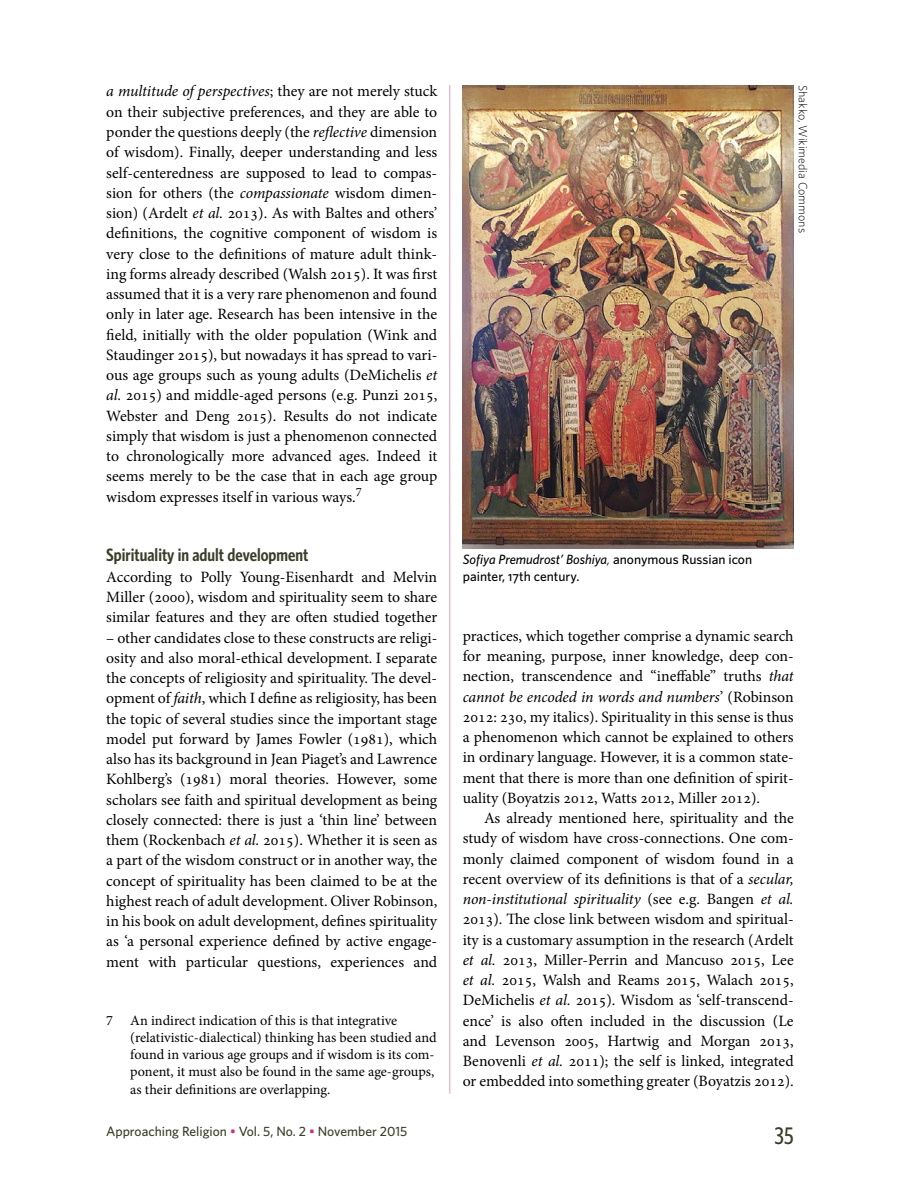
<style>
.page{position:relative;width:900px;height:1200px;background:#fff}
.page>*{position:absolute;margin:0;border:0;box-sizing:border-box;transform-origin:0 0}
.t1{font:500 24px "Whitney Condensed";color:#393e29}
.t2{font:600 18px "Whitney Condensed";color:#393e29}
.t3{font:15.75px/20.2px "Minion Pro";color:#000;text-align:justify}
.t4{font:14.25px/17.2px "Minion Pro";color:#000}
.t5{font:500 13.5px/16.5px "Whitney";color:#000}
.t6{font:500 13.5px "Whitney";color:#393e29}
.t7{font:300 12px "Whitney";color:#000}
.s1{font-style:italic}
.s2{color:#c23272}
.s3{font-weight:400;font-style:italic}
.s4{font-family:"Whitney Medium SC";font-weight:400}
</style>
<div class="page">
<hr style="left:450px;top:85px;width:1px;height:1009px;background:#e69cba">
<img style="left:463px;top:85px;width:331px;height:463px">
<p class="t3" style="left:106px;top:81px;width:332px"><span class="s1">a multitude of perspectives</span>; they are not merely stuck on their subjective preferences, and they are able to ponder the questions deeply (the <span class="s1">reflective</span> dimension of wisdom). Finally, deeper understanding and less self-centeredness are supposed to lead to compas&shy;sion for others (the <span class="s1">compassionate</span> wisdom dimen&shy;sion) (Ardelt <span class="s1">et al.</span> 2013). As with Baltes and others’ definitions, the cognitive component of wisdom is very close to the definitions of mature adult think&shy;ing forms already described (Walsh 2015). It was first assumed that it is a very rare phenomenon and found only in later age. Research has been intensive in the field, initially with the older population (Wink and Staudinger 2015), but nowadays it has spread to vari&shy;ous age groups such as young adults (DeMichelis <span class="s1">et al.</span> 2015) and middle-aged persons (e.g. Punzi 2015, Webster and Deng 2015). Results do not indicate simply that wisdom is just a phenomenon connected to chronologically more advanced ages. Indeed it seems merely to be the case that in each age group wisdom expresses itself in various ways.<sup>7</sup></p>
<p class="t2" style="left:106px;top:544px;width:204px">Spirituality in adult development</p>
<p class="t3" style="left:106px;top:567px;width:332px">According to Polly Young-Eisenhardt and Melvin Miller (2000), wisdom and spirituality seem to share similar features and they are often studied together</p>
<p class="t3" style="left:106px;top:627px;width:332px">– other candidates close to these constructs are religi&shy;osity and also moral-ethical development. I separate the concepts of religiosity and spirituality. The devel&shy;opment of <span class="s1">faith</span>, which I define as religiosity, has been the topic of several studies since the important stage model put forward by James Fowler (1981), which also has its background in Jean Piaget’s and Lawrence Kohlberg’s (1981) moral theories. However, some scholars see faith and spiritual development as being closely connected: there is just a ‘thin line’ between them (Rockenbach <span class="s1">et al.</span> 2015). Whether it is seen as a part of the wisdom construct or in another way, the concept of spirituality has been claimed to be at the highest reach of adult development. Oliver Robinson, in his book on adult development, defines spirituality as ‘a personal experience defined by active engage&shy;ment with particular questions, experiences and</p>
<p class="t4" style="left:130px;top:1012px;width:308px;text-indent:-24px">7 An indirect indication of this is that integrative (relativistic-dialectical) thinking has been studied and found in various age groups and if wisdom is its com&shy;ponent, it must also be found in the same age-groups, as their definitions are overlapping.</p>
<p class="t6" style="left:106px;top:1123px;width:302px">Approaching Religion <span class="s2">•</span> Vol. 5, No. 2 <span class="s2">•</span> November 2015</p>
<p class="t7" style="left:810px;top:85px;width:149px;rotate:90deg">Shakko, Wikimedia Commons</p>
<p class="t5" style="left:463px;top:551px;width:291px"><span class="s1">Sofiya Premudrost’ Boshiya</span><span class="s3">,</span> anonymous Russian icon painter, <span class="s4">17</span>th century.</p>
<p class="t3" style="left:463px;top:626px;width:332px">practices, which together comprise a dynamic search for meaning, purpose, inner knowledge, deep con&shy;nection, transcendence and “ineffable” truths <span class="s1">that cannot be encoded in words and numbers</span>’ (Robinson 2012: 230, my italics). Spirituality in this sense is thus a phenomenon which cannot be explained to others in ordinary language. However, it is a common state&shy;ment that there is more than one definition of spirit&shy;uality (Boyatzis 2012, Watts 2012, Miller 2012).</p>
<p class="t3" style="left:463px;top:808px;width:332px;text-indent:21px">As already mentioned here, spirituality and the study of wisdom have cross-connections. One com&shy;monly claimed component of wisdom found in a recent overview of its definitions is that of a <span class="s1">secular, non-institutional spirituality</span> (see e.g. Bangen <span class="s1">et al.<br></span>2013). The close link between wisdom and spiritual&shy;ity is a customary assumption in the research (Ardelt <span class="s1">et al.</span> 2013, Miller-Perrin and Mancuso 2015, Lee <span class="s1">et al.</span> 2015, Walsh and Reams 2015, Walach 2015, DeMichelis <span class="s1">et al.</span> 2015). Wisdom as ‘self-transcend&shy;ence’ is also often included in the discussion (Le and Levenson 2005, Hartwig and Morgan 2013, Benovenli <span class="s1">et al.</span> 2011); the self is linked, integrated or embedded into something greater (Boyatzis 2012).</p>
<h1 class="t1" style="left:775px;top:1121px;width:20px">35</h1>
</div>
